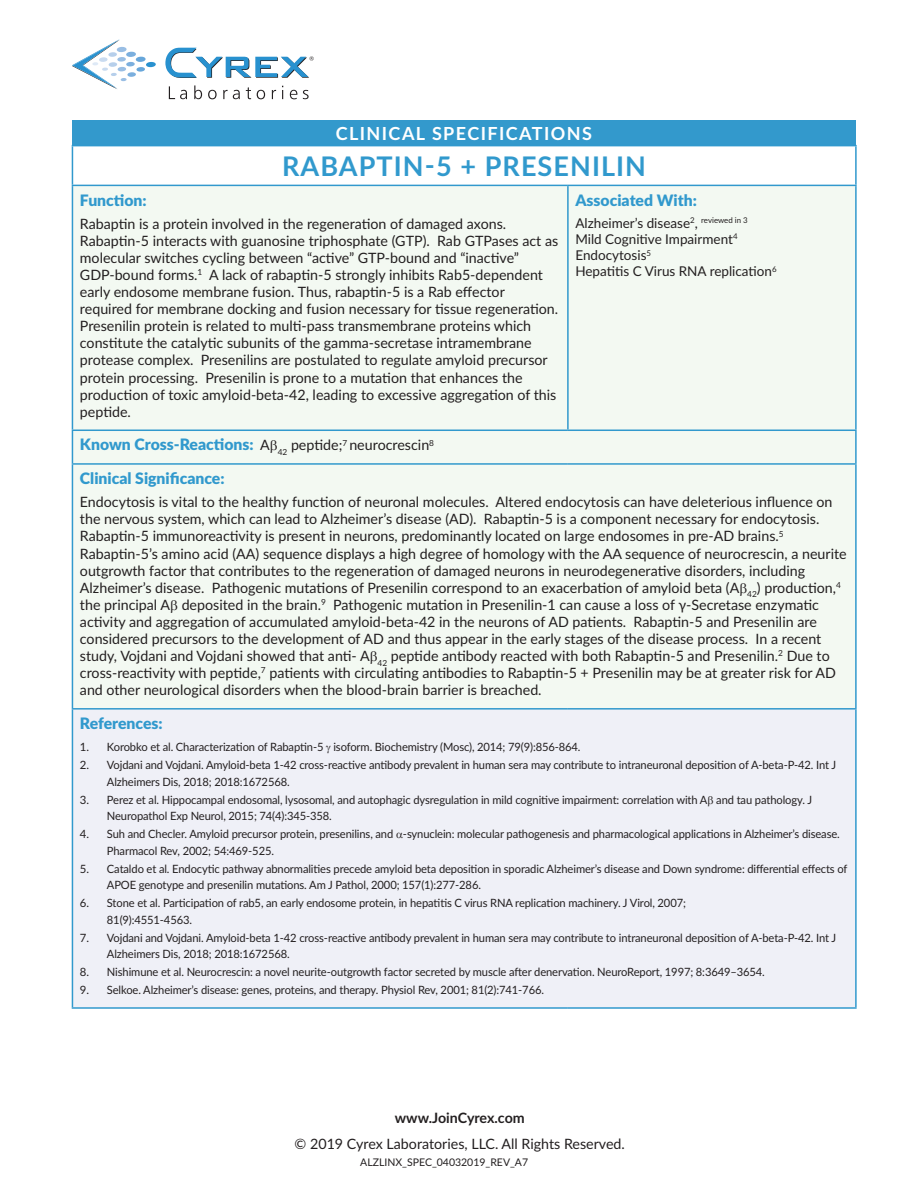
<style>
.page{position:relative;width:918px;height:1188px;background:#fff}
.page>*{position:absolute;margin:0;border:0;box-sizing:border-box;transform-origin:0 0}
.HEADLINE{font:700 27px "Lato";letter-spacing:.04em;color:#3199cd}
.t1{font:700 18px "Lato";letter-spacing:.08em;color:#fff}
.subhead{font:900 15.75px "Lato";color:#3199cd}
.Clinical_Significanc{font:14.25px/17.1px "Lato";color:#231f20}
.t2{font:700 14.25px "Lato";letter-spacing:-.005em;color:#231f20}
.Associated_With{font:13.5px/16.2px "Lato";color:#231f20}
.t3{font:11.4px/16.5px "Lato";letter-spacing:-.01em;color:#231f20}
.t4{font:10.5px "Lato";color:#231f20}
.s1{font-weight:400;font-size:14.25px;color:#231f20}
</style>
<div class="page">
<svg style="left:169px;top:86px;width:18px;height:13px"></svg>
<svg style="left:194px;top:85px;width:8px;height:14px"></svg>
<svg style="left:208px;top:90px;width:9px;height:9px"></svg>
<svg style="left:223px;top:90px;width:17px;height:9px"></svg>
<svg style="left:246px;top:87px;width:5px;height:12px"></svg>
<svg style="left:257px;top:90px;width:8px;height:9px"></svg>
<svg style="left:272px;top:90px;width:4px;height:9px"></svg>
<svg style="left:290px;top:90px;width:7px;height:9px"></svg>
<svg style="left:303px;top:90px;width:6px;height:9px"></svg>
<svg style="left:72px;top:39px;width:84px;height:50px"></svg>
<svg style="left:165px;top:48px;width:149px;height:30px"></svg>
<div style="left:72px;top:120px;width:784px;height:27px;background:#39c"></div>
<div style="left:72px;top:146px;width:784px;height:39px;background:#fff"></div>
<div style="left:73px;top:186px;width:782px;height:522px;background:#f3f9f2"></div>
<div style="left:72px;top:709px;width:784px;height:299px;background:#eff0f7"></div>
<hr style="left:72px;top:146px;width:1px;height:39px;background:#3199cd">
<hr style="left:568px;top:145px;width:289px;height:1px;background:#3199cd">
<hr style="left:855px;top:146px;width:2px;height:39px;background:#3199cd">
<hr style="left:72px;top:431px;width:1px;height:32px;background:#3199cd">
<hr style="left:855px;top:431px;width:2px;height:32px;background:#3199cd">
<hr style="left:72px;top:710px;width:1px;height:297px;background:#3199cd">
<hr style="left:855px;top:710px;width:2px;height:297px;background:#3199cd">
<hr style="left:72px;top:1007px;width:496px;height:2px;background:#3199cd">
<hr style="left:568px;top:1007px;width:289px;height:2px;background:#3199cd">
<hr style="left:72px;top:463px;width:496px;height:2px;background:#3199cd">
<hr style="left:72px;top:465px;width:1px;height:243px;background:#3199cd">
<hr style="left:568px;top:463px;width:289px;height:2px;background:#3199cd">
<hr style="left:855px;top:465px;width:2px;height:243px;background:#3199cd">
<hr style="left:72px;top:708px;width:496px;height:2px;background:#3199cd">
<hr style="left:568px;top:708px;width:289px;height:2px;background:#3199cd">
<hr style="left:72px;top:185px;width:496px;height:1px;background:#3199cd">
<hr style="left:72px;top:186px;width:1px;height:244px;background:#3199cd">
<hr style="left:568px;top:185px;width:289px;height:1px;background:#3199cd">
<hr style="left:567px;top:186px;width:2px;height:244px;background:#3199cd">
<hr style="left:855px;top:186px;width:2px;height:244px;background:#3199cd">
<hr style="left:72px;top:430px;width:496px;height:1px;background:#3199cd">
<hr style="left:568px;top:430px;width:289px;height:1px;background:#3199cd">
<svg style="left:271px;top:440px;width:6px;height:14px"></svg>
<svg style="left:740px;top:583px;width:7px;height:13px"></svg>
<svg style="left:171px;top:600px;width:6px;height:13px"></svg>
<svg style="left:371px;top:651px;width:6px;height:13px"></svg>
<p class="t1" style="left:336px;top:120px;width:258px">CLINICAL SPECIFICATIONS</p>
<p class="HEADLINE" style="left:282px;top:147px;width:365px">RABAPTIN-5 + PRESENILIN</p>
<p class="subhead" style="left:80px;top:188px;width:68px">Function:</p>
<p class="Clinical_Significanc" style="left:80px;top:214px;width:480px">Rabaptin is a protein involved in the regeneration of damaged axons.<br>Rabaptin-5 interacts with guanosine triphosphate (GTP). Rab GTPases act as molecular switches cycling between “active” GTP-bound and “inactive” GDP-bound forms.<sup>1</sup> A lack of rabaptin-5 strongly inhibits Rab5-dependent early endosome membrane fusion. Thus, rabaptin-5 is a Rab effector required for membrane docking and fusion necessary for tissue regeneration.<br>Presenilin protein is related to multi-pass transmembrane proteins which constitute the catalytic subunits of the gamma-secretase intramembrane protease complex. Presenilins are postulated to regulate amyloid precursor protein processing. Presenilin is prone to a mutation that enhances the production of toxic amyloid-beta-42, leading to excessive aggregation of this peptide.</p>
<p class="subhead" style="left:575px;top:188px;width:123px">Associated With:</p>
<p class="Associated_With" style="left:575px;top:214px;width:203px">Alzheimer’s disease<sup>2</sup>, <sup>reviewed</sup> <sup>in</sup> <sup>3<br></sup>Mild Cognitive Impairment<sup>4<br></sup>Endocytosis<sup>5<br></sup>Hepatitis C Virus RNA replication<sup>6</sup></p>
<p class="subhead" style="left:80px;top:433px;width:356px">Known Cross-Reactions: <span class="s1">A</span> <sub>42</sub> <span class="s1">peptide;</span><sup>7</sup> <span class="s1">neurocrescin</span><sup>8</sup></p>
<p class="subhead" style="left:80px;top:467px;width:146px">Clinical Significance:</p>
<p class="Clinical_Significanc" style="left:80px;top:493px;width:768px">Endocytosis is vital to the healthy function of neuronal molecules. Altered endocytosis can have deleterious influence on the nervous system, which can lead to Alzheimer’s disease (AD). Rabaptin-5 is a component necessary for endocytosis.<br>Rabaptin-5 immunoreactivity is present in neurons, predominantly located on large endosomes in pre-AD brains.<sup>5<br></sup>Rabaptin-5’s amino acid (AA) sequence displays a high degree of homology with the AA sequence of neurocrescin, a neurite outgrowth factor that contributes to the regeneration of damaged neurons in neurodegenerative disorders, including Alzheimer’s disease. Pathogenic mutations of Presenilin correspond to an exacerbation of amyloid beta (A <sub>42</sub>) production,<sup>4 </sup>the principal A deposited in the brain.<sup>9</sup> Pathogenic mutation in Presenilin-1 can cause a loss of γ-Secretase enzymatic activity and aggregation of accumulated amyloid-beta-42 in the neurons of AD patients. Rabaptin-5 and Presenilin are considered precursors to the development of AD and thus appear in the early stages of the disease process. In a recent study, Vojdani and Vojdani showed that anti- A <sub>42</sub> peptide antibody reacted with both Rabaptin-5 and Presenilin.<sup>2</sup> Due to cross-reactivity with peptide,<sup>7</sup> patients with circulating antibodies to Rabaptin-5 + Presenilin may be at greater risk for AD and other neurological disorders when the blood-brain barrier is breached.</p>
<p class="subhead" style="left:80px;top:711px;width:84px">References:</p>
<p class="t3" style="left:80px;top:739px;width:502px">1. Korobko et al. Characterization of Rabaptin-5 isoform. Biochemistry (Mosc), 2014; 79(9):856-864.</p>
<p class="t3" style="left:107px;top:757px;width:731px;text-indent:-27px">2. Vojdani and Vojdani. Amyloid-beta 1-42 cross-reactive antibody prevalent in human sera may contribute to intraneuronal deposition of A-beta-P-42. Int J<br>Alzheimers Dis, 2018; 2018:1672568.</p>
<p class="t3" style="left:107px;top:791px;width:707px;text-indent:-27px">3. Perez et al. Hippocampal endosomal, lysosomal, and autophagic dysregulation in mild cognitive impairment: correlation with A and tau pathology. J<br>Neuropathol Exp Neurol, 2015; 74(4):345-358.</p>
<p class="t3" style="left:107px;top:826px;width:734px;text-indent:-27px">4. Suh and Checler. Amyloid precursor protein, presenilins, and -synuclein: molecular pathogenesis and pharmacological applications in Alzheimer’s disease.<br>Pharmacol Rev, 2002; 54:469-525.</p>
<p class="t3" style="left:107px;top:860px;width:742px;text-indent:-27px">5. Cataldo et al. Endocytic pathway abnormalities precede amyloid beta deposition in sporadic Alzheimer’s disease and Down syndrome: differential effects of<br>APOE genotype and presenilin mutations. Am J Pathol, 2000; 157(1):277-286.</p>
<p class="t3" style="left:107px;top:895px;width:581px;text-indent:-27px">6. Stone et al. Participation of rab5, an early endosome protein, in hepatitis C virus RNA replication machinery. J Virol, 2007;<br>81(9):4551-4563.</p>
<p class="t3" style="left:107px;top:929px;width:731px;text-indent:-27px">7. Vojdani and Vojdani. Amyloid-beta 1-42 cross-reactive antibody prevalent in human sera may contribute to intraneuronal deposition of A-beta-P-42. Int J<br>Alzheimers Dis, 2018; 2018:1672568.</p>
<p class="t3" style="left:80px;top:964px;width:687px">8. Nishimune et al. Neurocrescin: a novel neurite-outgrowth factor secreted by muscle after denervation. NeuroReport, 1997; 8:3649–3654.</p>
<p class="t3" style="left:80px;top:982px;width:466px">9. Selkoe. Alzheimer’s disease: genes, proteins, and therapy. Physiol Rev, 2001; 81(2):741-766.</p>
<p class="t2" style="left:395px;top:1107px;width:131px">www.JoinCyrex.com</p>
<p class="Clinical_Significanc" style="left:295px;top:1135px;width:332px">© 2019 Cyrex Laboratories, LLC. All Rights Reserved.</p>
<p class="t4" style="left:360px;top:1155px;width:169px">ALZLINX_SPEC_04032019_REV_A7</p>
</div>
